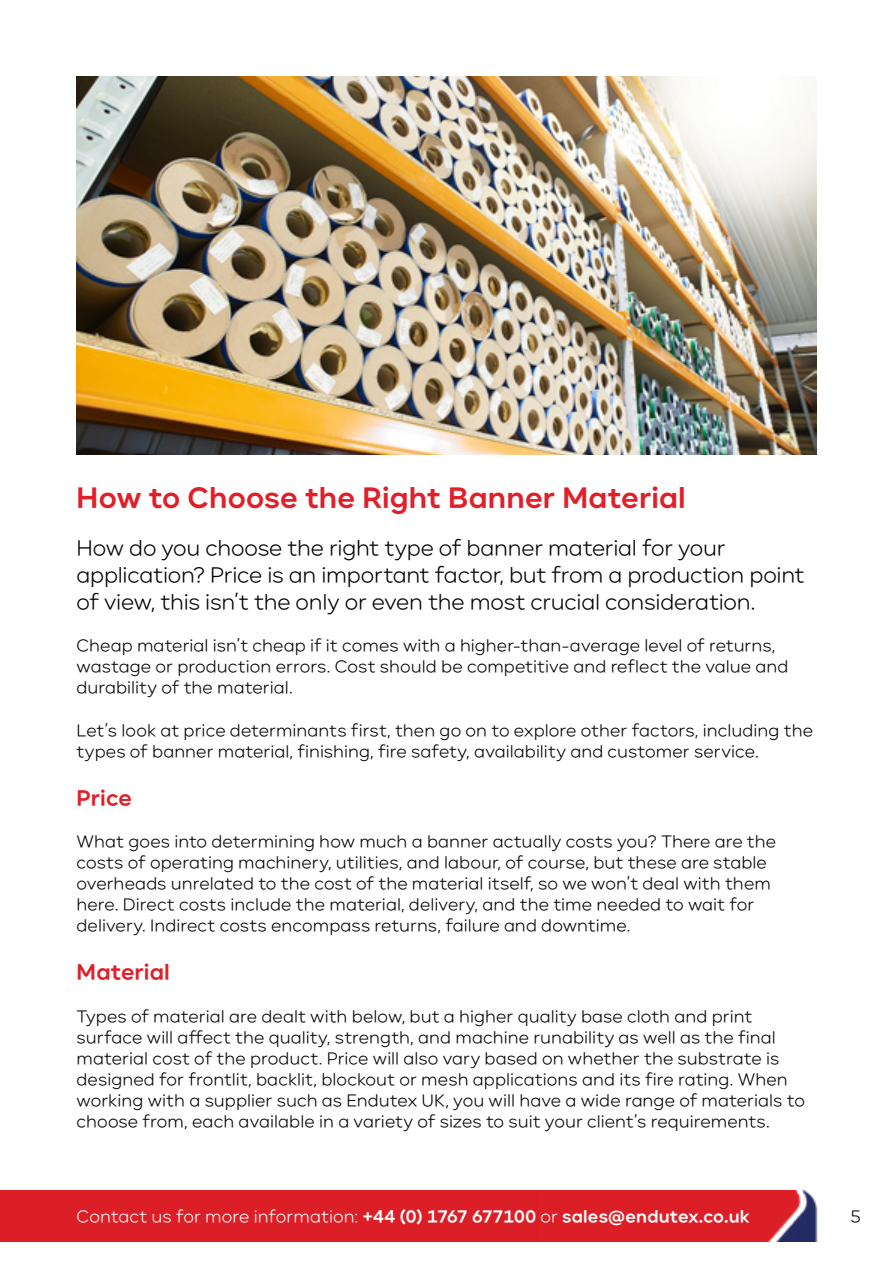
<style>
.page{position:relative;width:893px;height:1263px;background:#fff}
.page>*{position:absolute;margin:0;border:0;box-sizing:border-box;transform-origin:0 0}
.t1{font:700 27.75px "Carmen Sans";letter-spacing:.005em;color:#e11f29}
.t2{font:300 21px/27px "Carmen Sans";letter-spacing:-.01em;color:#000}
.t3{font:700 21px "Carmen Sans";letter-spacing:.005em;color:#e11f29}
.t4{font:300 16.5px/21px "Carmen Sans";letter-spacing:.005em;color:#000}
.t5{font:700 16.5px "Carmen Sans";letter-spacing:.01em;color:#fff}
.s1{font-weight:300}
</style>
<div class="page">
<img style="left:538px;top:1191px;width:280px;height:51px">
<div style="left:0;top:1191px;width:538px;height:51px;background:#dc1e27"></div>
<img style="left:77px;top:77px;width:739px;height:378px">
<h1 class="t1" style="left:77px;top:479px;width:611px">How to Choose the Right Banner Material</h1>
<p class="t2" style="left:77px;top:534px;width:730px">How do you choose the right type of banner material for your application? Price is an important factor, but from a production point of view, this isn’t the only or even the most crucial consideration.</p>
<p class="t4" style="left:77px;top:635px;width:713px">Cheap material isn’t cheap if it comes with a higher-than-average level of returns, wastage or production errors. Cost should be competitive and reflect the value and durability of the material.</p>
<p class="t4" style="left:77px;top:719px;width:738px">Let’s look at price determinants first, then go on to explore other factors, including the types of banner material, finishing, fire safety, availability and customer service.</p>
<p class="t3" style="left:77px;top:783px;width:57px">Price</p>
<p class="t4" style="left:77px;top:831px;width:701px">What goes into determining how much a banner actually costs you? There are the costs of operating machinery, utilities, and labour, of course, but these are stable overheads unrelated to the cost of the material itself, so we won’t deal with them here. Direct costs include the material, delivery, and the time needed to wait for delivery. Indirect costs encompass returns, failure and downtime.</p>
<p class="t3" style="left:77px;top:958px;width:95px">Material</p>
<p class="t4" style="left:77px;top:1005px;width:730px">Types of material are dealt with below, but a higher quality base cloth and print surface will affect the quality, strength, and machine runability as well as the final material cost of the product. Price will also vary based on whether the substrate is designed for frontlit, backlit, blockout or mesh applications and its fire rating. When working with a supplier such as Endutex UK, you will have a wide range of materials to choose from, each available in a variety of sizes to suit your client’s requirements.</p>
<p class="t5" style="left:77px;top:1205px;width:675px"><span class="s1">Contact us for more information:</span> +44 (0) 1767 677100 <span class="s1">or</span> sales@endutex.co.uk</p>
<p class="t4" style="left:850px;top:1206px;width:12px">5</p>
</div>
